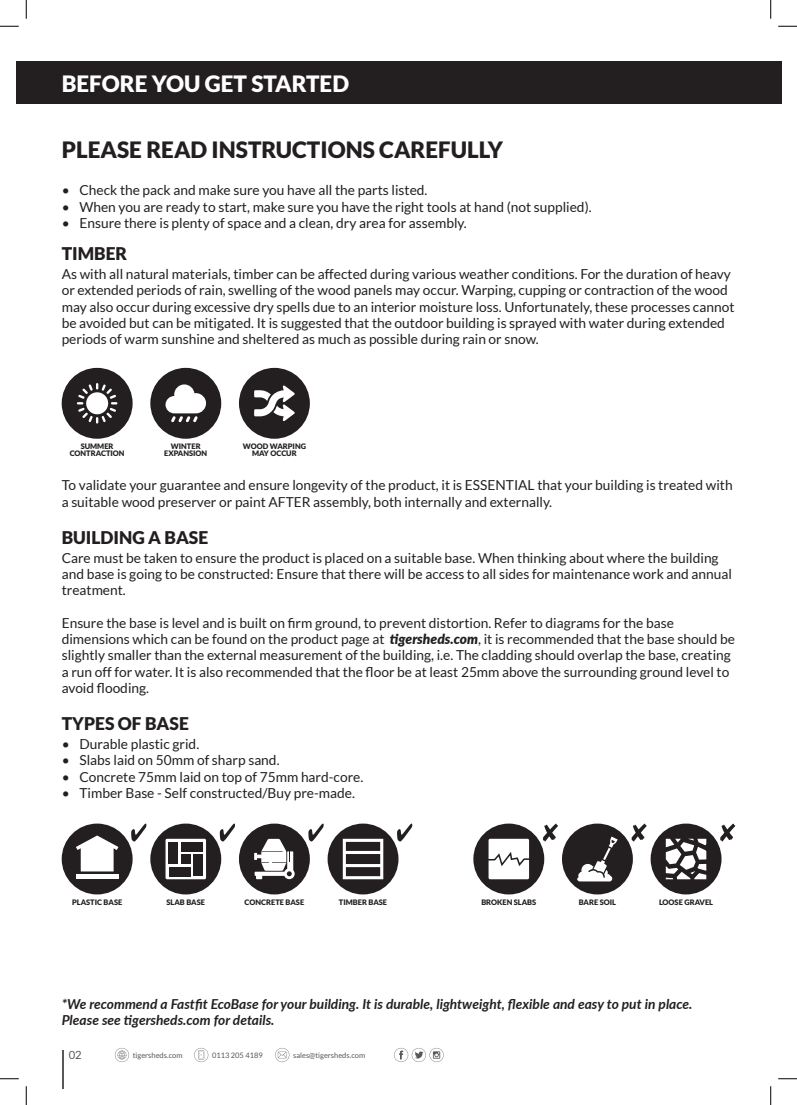
<style>
.page{position:relative;width:797px;height:1105px;background:#fff}
.page>*{position:absolute;margin:0;border:0;box-sizing:border-box;transform-origin:0 0}
.t1{font:900 22.5px "Lato";color:#231f20}
.t2{font:900 22.5px "Lato";color:#fff}
.t3{font:900 17.5px "Lato";color:#231f20}
.t4{font:13.75px/16.2px "Lato";color:#231f20}
.t5{font:italic 700 13.75px/16.2px "Lato";color:#231f20}
.t6{font:11.25px "Lato";color:#57585a}
.t7{font:900 7.5px/7.5px "Lato";color:#231f20;text-align:center}
.t8{font:7.5px "Lato";color:#57585a}
.s1{font-weight:900;font-style:italic}
</style>
<div class="page">
<div style="left:16px;top:62px;width:765px;height:42px;background:#231f20"></div>
<div style="left:239px;top:368px;width:71px;height:71px;background:#231f20;border-radius:50%"></div>
<svg style="left:254px;top:385px;width:41px;height:36px"></svg>
<div style="left:150px;top:368px;width:71px;height:71px;background:#231f20;border-radius:50%"></div>
<svg style="left:165px;top:384px;width:41px;height:38px"></svg>
<div style="left:62px;top:368px;width:71px;height:71px;background:#231f20;border-radius:50%"></div>
<svg style="left:77px;top:383px;width:40px;height:41px"></svg>
<div style="left:62px;top:823px;width:71px;height:71px;background:#231f20;border-radius:50%"></div>
<svg style="left:76px;top:835px;width:42px;height:36px"></svg>
<hr style="left:76px;top:874px;width:42px;height:4px;background:#fff">
<div style="left:327px;top:823px;width:71px;height:71px;background:#231f20;border-radius:50%"></div>
<svg style="left:343px;top:839px;width:40px;height:40px"></svg>
<div style="left:150px;top:823px;width:71px;height:71px;background:#231f20;border-radius:50%"></div>
<div style="left:165px;top:839px;width:41px;height:40px;background:#fff;border-radius:2px"></div>
<div style="left:169px;top:842px;width:9px;height:22px;background:#231f20"></div>
<div style="left:181px;top:854px;width:9px;height:10px;background:#231f20"></div>
<div style="left:181px;top:842px;width:22px;height:9px;background:#231f20"></div>
<div style="left:193px;top:854px;width:10px;height:22px;background:#231f20"></div>
<div style="left:169px;top:867px;width:21px;height:9px;background:#231f20"></div>
<div style="left:239px;top:823px;width:71px;height:71px;background:#231f20;border-radius:50%"></div>
<svg style="left:254px;top:839px;width:41px;height:40px"></svg>
<svg style="left:220px;top:823px;width:15px;height:18px"></svg>
<svg style="left:308px;top:823px;width:15px;height:18px"></svg>
<svg style="left:397px;top:823px;width:15px;height:18px"></svg>
<svg style="left:131px;top:823px;width:15px;height:18px"></svg>
<div style="left:473px;top:823px;width:71px;height:71px;background:#231f20;border-radius:50%"></div>
<svg style="left:488px;top:839px;width:41px;height:40px;background:#ededed"></svg>
<div style="left:562px;top:823px;width:71px;height:71px;background:#231f20;border-radius:50%"></div>
<svg style="left:577px;top:836px;width:40px;height:45px"></svg>
<svg style="left:631px;top:823px;width:15px;height:18px"></svg>
<svg style="left:543px;top:823px;width:15px;height:18px"></svg>
<svg style="left:720px;top:823px;width:15px;height:18px"></svg>
<div style="left:650px;top:823px;width:71px;height:71px;background:#231f20;border-radius:50%"></div>
<svg style="left:665px;top:839px;width:41px;height:40px"></svg>
<hr style="left:62px;top:1050px;width:1px;height:39px;background:#57585a">
<svg style="left:394px;top:1048px;width:49px;height:14px"></svg>
<svg style="left:194px;top:1048px;width:14px;height:14px"></svg>
<svg style="left:275px;top:1048px;width:14px;height:14px"></svg>
<svg style="left:115px;top:1048px;width:14px;height:14px"></svg>
<svg style="left:0;top:25px;width:19px;height:2px"></svg>
<svg style="left:778px;top:25px;width:19px;height:2px"></svg>
<svg style="left:0;top:1078px;width:19px;height:1px"></svg>
<svg style="left:778px;top:1078px;width:19px;height:1px"></svg>
<svg style="left:25px;top:0;width:2px;height:19px"></svg>
<svg style="left:25px;top:1086px;width:2px;height:19px"></svg>
<svg style="left:770px;top:0;width:1px;height:19px"></svg>
<svg style="left:770px;top:1086px;width:1px;height:19px"></svg>
<h1 class="t2" style="left:62px;top:71px;width:289px">BEFORE YOU GET STARTED</h1>
<h1 class="t1" style="left:62px;top:136px;width:443px">PLEASE READ INSTRUCTIONS CAREFULLY</h1>
<p class="t4" style="left:62px;top:182px;width:367px">• Check the pack and make sure you have all the parts listed.</p>
<p class="t4" style="left:62px;top:198px;width:531px">• When you are ready to start, make sure you have the right tools at hand (not supplied).</p>
<p class="t4" style="left:62px;top:215px;width:406px">• Ensure there is plenty of space and a clean, dry area for assembly.</p>
<p class="t3" style="left:62px;top:244px;width:67px">TIMBER</p>
<p class="t4" style="left:62px;top:266px;width:674px">As with all natural materials, timber can be affected during various weather conditions. For the duration of heavy or extended periods of rain, swelling of the wood panels may occur. Warping, cupping or contraction of the wood may also occur during excessive dry spells due to an interior moisture loss. Unfortunately, these processes cannot be avoided but can be mitigated. It is suggested that the outdoor building is sprayed with water during extended periods of warm sunshine and sheltered as much as possible during rain or snow.</p>
<p class="t7" style="left:70px;top:442px;width:56px">SUMMER<br>CONTRACTION</p>
<p class="t7" style="left:164px;top:442px;width:45px">WINTER<br>EXPANSION</p>
<p class="t7" style="left:243px;top:442px;width:65px">WOOD WARPING<br>MAY OCCUR</p>
<p class="t4" style="left:62px;top:477px;width:672px">To validate your guarantee and ensure longevity of the product, it is ESSENTIAL that your building is treated with a suitable wood preserver or paint AFTER assembly, both internally and externally.</p>
<p class="t3" style="left:62px;top:527px;width:148px">BUILDING A BASE</p>
<p class="t4" style="left:62px;top:550px;width:671px">Care must be taken to ensure the product is placed on a suitable base. When thinking about where the building and base is going to be constructed: Ensure that there will be access to all sides for maintenance work and annual treatment.</p>
<p class="t4" style="left:62px;top:615px;width:675px">Ensure the base is level and is built on firm ground, to prevent distortion. Refer to diagrams for the base dimensions which can be found on the product page at <span class="s1">tigersheds.com</span>, it is recommended that the base should be slightly smaller than the external measurement of the building, i.e. The cladding should overlap the base, creating a run off for water. It is also recommended that the floor be at least 25mm above the surrounding ground level to avoid flooding.</p>
<p class="t3" style="left:62px;top:714px;width:129px">TYPES OF BASE</p>
<p class="t4" style="left:62px;top:736px;width:139px">• Durable plastic grid.</p>
<p class="t4" style="left:62px;top:752px;width:219px">• Slabs laid on 50mm of sharp sand.</p>
<p class="t4" style="left:62px;top:768px;width:303px">• Concrete 75mm laid on top of 75mm hard-core.</p>
<p class="t4" style="left:62px;top:785px;width:295px">• Timber Base - Self constructed/Buy pre-made.</p>
<p class="t7" style="left:72px;top:898px;width:52px">PLASTIC BASE</p>
<p class="t7" style="left:166px;top:898px;width:40px">SLAB BASE</p>
<p class="t7" style="left:244px;top:898px;width:61px">CONCRETE BASE</p>
<p class="t7" style="left:339px;top:898px;width:50px">TIMBER BASE</p>
<p class="t7" style="left:481px;top:898px;width:56px">BROKEN SLABS</p>
<p class="t7" style="left:578px;top:898px;width:39px">BARE SOIL</p>
<p class="t7" style="left:659px;top:898px;width:56px">LOOSE GRAVEL</p>
<p class="t5" style="left:62px;top:995px;width:632px">*We recommend a Fastfit EcoBase for your building. It is durable, lightweight, flexible and easy to put in place.<br>Please see tigersheds.com for details.</p>
<p class="t6" style="left:69px;top:1049px;width:15px">02</p>
<p class="t8" style="left:133px;top:1051px;width:51px">tigersheds.com</p>
<p class="t8" style="left:212px;top:1051px;width:52px">0113 205 4189</p>
<p class="t8" style="left:293px;top:1051px;width:74px">sales@tigersheds.com</p>
</div>
